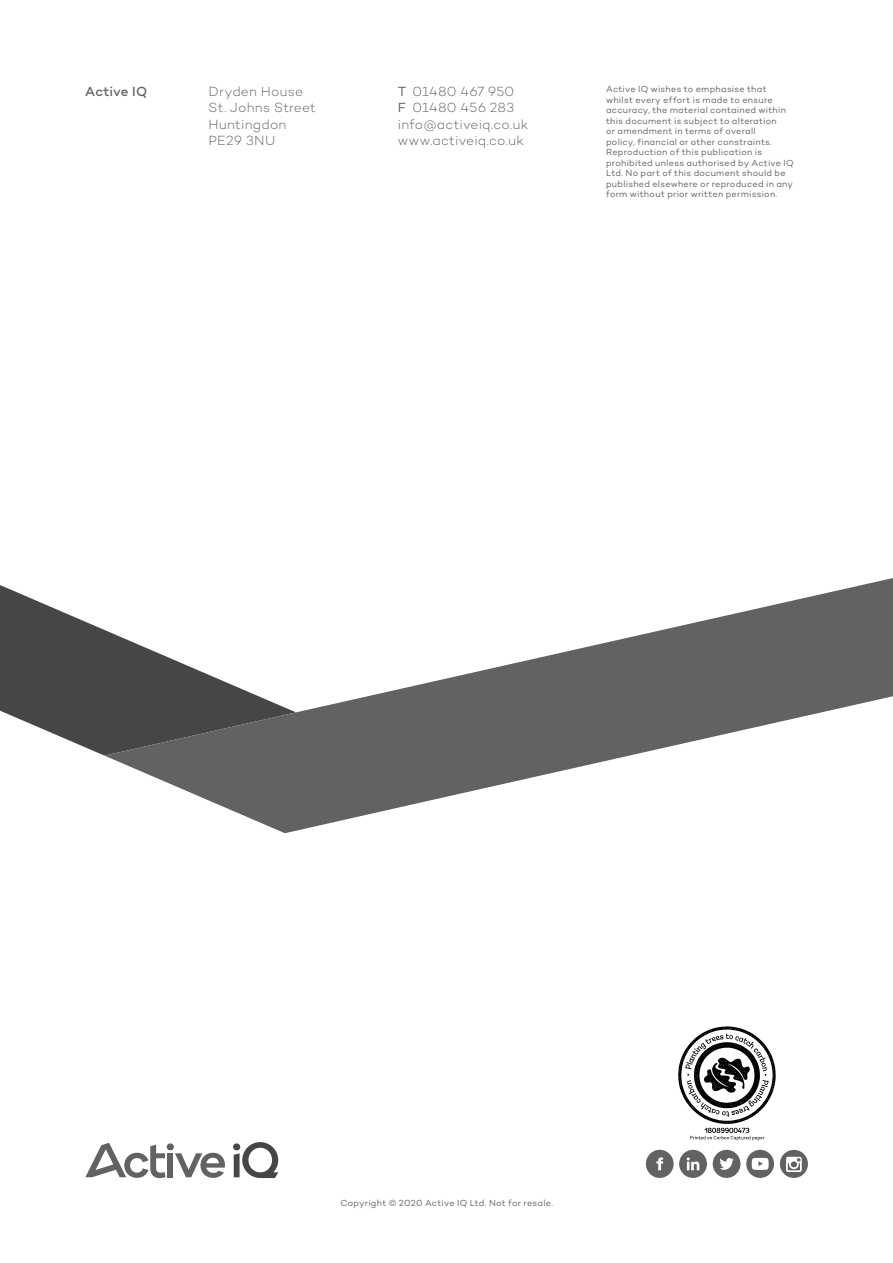
<style>
.page{position:relative;width:893px;height:1263px;background:#fff}
.page>*{position:absolute;margin:0;border:0;box-sizing:border-box;transform-origin:0 0}
.t1{font:300 13.5px/16.5px "Campton";letter-spacing:.015em;color:#616264}
.t2{font:500 13.5px "Campton";letter-spacing:.005em;color:#616264}
.t3{font:9px/10.5px "Campton";letter-spacing:.03em;color:#616264}
.s1{font-weight:400}
</style>
<div class="page">
<svg style="left:678px;top:1026px;width:98px;height:114px"></svg>
<svg style="left:0;top:585px;width:105px;height:171px;fill:#464547"></svg>
<svg style="left:105px;top:578px;width:788px;height:255px"></svg>
<div style="left:167px;top:1153px;width:6px;height:24px;background:#616264"></div>
<svg style="left:175px;top:1153px;width:50px;height:25px"></svg>
<div style="left:167px;top:1143px;width:7px;height:7px;background:#616264;border-radius:50%"></div>
<svg style="left:234px;top:1142px;width:44px;height:36px"></svg>
<div style="left:233px;top:1143px;width:7px;height:7px;background:#464547;border-radius:50%"></div>
<svg style="left:85px;top:1143px;width:81px;height:35px"></svg>
<svg style="left:646px;top:1150px;width:61px;height:28px"></svg>
<svg style="left:713px;top:1150px;width:27px;height:28px"></svg>
<svg style="left:746px;top:1150px;width:28px;height:28px"></svg>
<svg style="left:780px;top:1150px;width:28px;height:28px"></svg>
<h1 class="t2" style="left:85px;top:83px;width:64px">Active IQ</h1>
<h1 class="t1" style="left:209px;top:83px;width:109px">Dryden House<br>St. Johns Street<br>Huntingdon<br>PE29 3NU</h1>
<h1 class="t1" style="left:398px;top:83px;width:132px"><span class="s1">T</span> 01480 467 950<br><span class="s1">F</span> 01480 456 283 info@activeiq.co.uk www.activeiq.co.uk</h1>
<p class="t3" style="left:606px;top:84px;width:189px">Active IQ wishes to emphasise that whilst every effort is made to ensure accuracy, the material contained within this document is subject to alteration<br>or amendment in terms of overall<br>policy, financial or other constraints.<br>Reproduction of this publication is prohibited unless authorised by Active IQ Ltd. No part of this document should be published elsewhere or reproduced in any form without prior written permission.</p>
<p class="t3" style="left:340px;top:1198px;width:214px">Copyright © 2020 Active IQ Ltd. Not for resale.</p>
</div>
